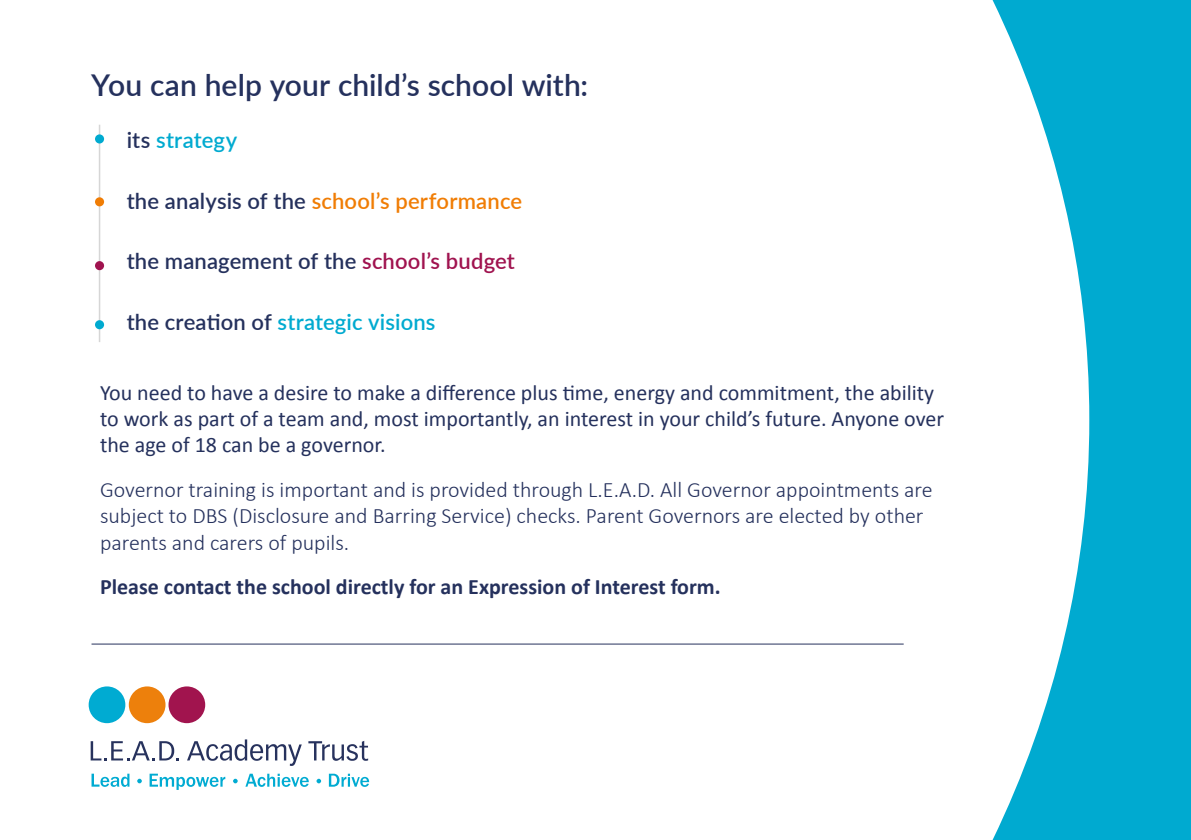
<style>
.page{position:relative;width:1191px;height:840px;background:#fff}
.page>*{position:absolute;margin:0;border:0;box-sizing:border-box;transform-origin:0 0}
.t1{font:600 30px "Lato";letter-spacing:.005em;color:#25315d}
.t2{font:300 22px/26.4px "Calibri";color:#25315d}
.t3{font:22px/26.4px "Calibri";color:#25315d}
.t4{font:700 22px "Calibri";color:#25315d}
.t5{font:600 22px "Lato";letter-spacing:.005em;color:#00aad0}
.t6{font:600 22px "Lato";letter-spacing:.01em;color:#f07d05}
.t7{font:600 22px "Lato";letter-spacing:.01em;color:#25315d}
.s1{color:#25315d}
.s2{color:#a0134f}
</style>
<div class="page">
<svg style="left:992px;top:0;width:199px;height:839px;fill:#00aad0"></svg>
<svg style="left:91px;top:741px;width:88px;height:19px"></svg>
<svg style="left:187px;top:739px;width:115px;height:26px"></svg>
<svg style="left:308px;top:741px;width:60px;height:19px"></svg>
<svg style="left:91px;top:773px;width:38px;height:13px"></svg>
<svg style="left:150px;top:773px;width:75px;height:16px"></svg>
<svg style="left:245px;top:773px;width:64px;height:13px"></svg>
<svg style="left:329px;top:773px;width:40px;height:13px"></svg>
<svg style="left:137px;top:778px;width:5px;height:4px"></svg>
<svg style="left:233px;top:778px;width:5px;height:4px"></svg>
<svg style="left:316px;top:778px;width:5px;height:4px"></svg>
<div style="left:89px;top:686px;width:36px;height:36px;background:#00abd2;border-radius:50%"></div>
<div style="left:129px;top:686px;width:36px;height:36px;background:#ed800c;border-radius:50%"></div>
<div style="left:168px;top:686px;width:37px;height:36px;background:#a1144e;border-radius:50%"></div>
<hr style="left:91px;top:643px;width:812px;height:1px;background:#27325d">
<hr style="left:99px;top:125px;width:1px;height:217px;background:#d6d6d6">
<div style="left:95px;top:134px;width:9px;height:9px;background:#00aad0;border-radius:50%"></div>
<div style="left:95px;top:320px;width:9px;height:9px;background:#00aad0;border-radius:50%"></div>
<div style="left:95px;top:197px;width:9px;height:9px;background:#f07d05;border-radius:50%"></div>
<div style="left:95px;top:261px;width:9px;height:9px;background:#a0134f;border-radius:50%"></div>
<h1 class="t1" style="left:91px;top:74px;width:498px">You can help your child’s school with:</h1>
<p class="t5" style="left:127px;top:131px;width:112px"><span class="s1">its</span> strategy</p>
<p class="t6" style="left:127px;top:192px;width:397px"><span class="s1">the analysis of the</span> school’s performance</p>
<p class="t7" style="left:127px;top:253px;width:390px">the management of the <span class="s2">school’s budget</span></p>
<p class="t5" style="left:127px;top:314px;width:310px"><span class="s1">the creation of</span> strategic visions</p>
<p class="t3" style="left:100px;top:378px;width:845px">You need to have a desire to make a difference plus time, energy and commitment, the ability to work as part of a team and, most importantly, an interest in your child’s future. Anyone over the age of 18 can be a governor.</p>
<p class="t2" style="left:100px;top:477px;width:834px">Governor training is important and is provided through L.E.A.D. All Governor appointments are subject to DBS (Disclosure and Barring Service) checks. Parent Governors are elected by other parents and carers of pupils.</p>
<p class="t4" style="left:100px;top:579px;width:622px">Please contact the school directly for an Expression of Interest form.</p>
</div>
